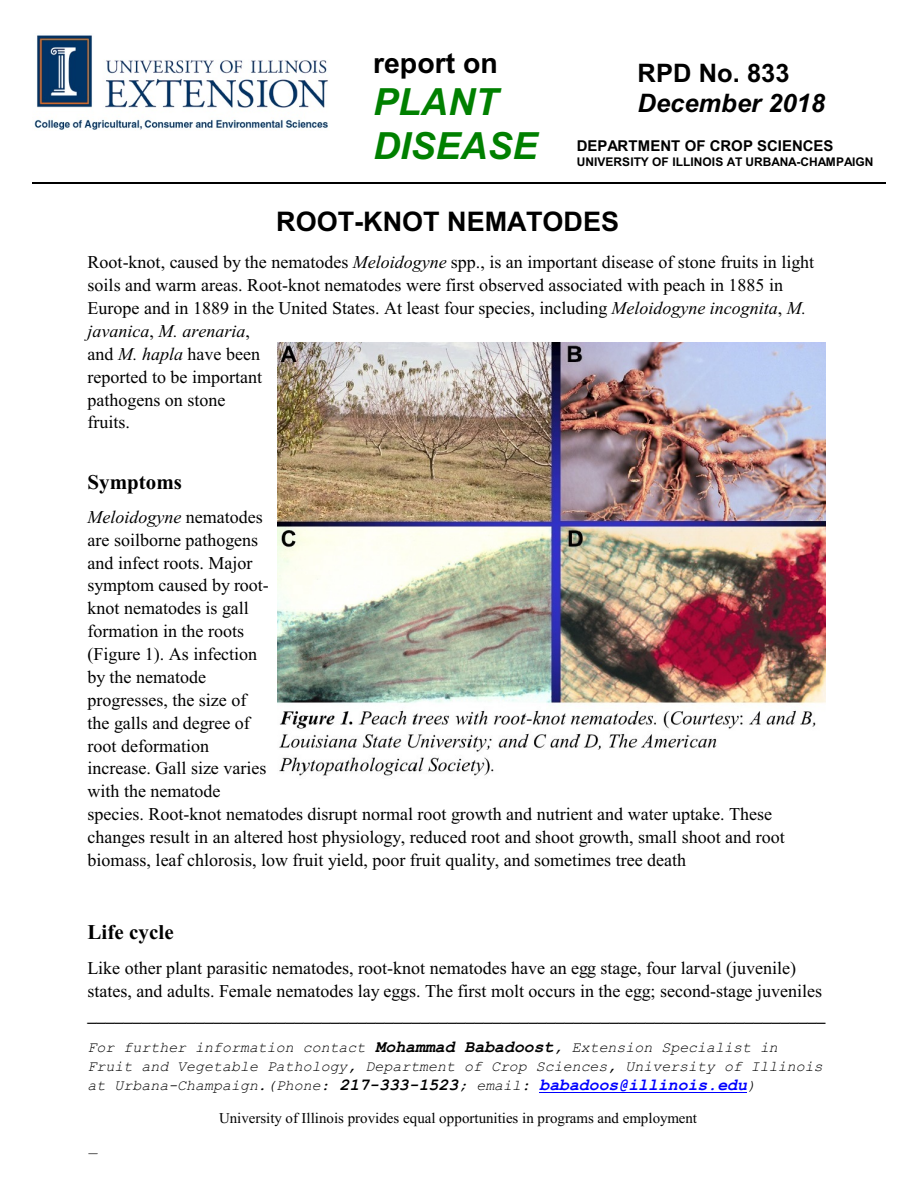
<style>
.page{position:relative;width:918px;height:1188px;background:#fff}
.page>*{position:absolute;margin:0;border:0;box-sizing:border-box;transform-origin:0 0}
.t1{font:italic 700 37.5px/43.8px "Arial";color:#008000}
.t2{font:700 28.5px "Arial";color:#000}
.t3{font:700 27px "Arial";color:#000}
.t4{font:italic 700 25.5px "Arial";color:#000}
.t5{font:700 25.5px "Arial";letter-spacing:.005em;color:#000}
.t6{font:700 21px "Times New Roman";color:#000}
.t7{font:18px/22.8px "Times New Roman";color:#000}
.t8{font:700 18px "Times New Roman";color:#000}
.t9{font:italic 15px/19px "Courier New";color:#000}
.t10{font:15px "Times New Roman";color:#000}
.t11{font:700 15px "Arial";color:#000}
.t12{font:700 12px "Arial";color:#000}
.s1{font-style:italic}
.s2{font-weight:700;font-size:16.5px}
.s3{font-weight:700}
.s4{font-weight:700;font-size:16.5px;color:#00f}
</style>
<div class="page">
<img style="left:278px;top:343px;width:548px;height:433px">
<img style="left:34px;top:35px;width:294px;height:95px">
<hr style="left:539px;top:1092px;width:208px;height:1px;background:#00f">
<hr style="left:32px;top:182px;width:853px;height:2px;background:#000">
<h2 class="t2" style="left:373px;top:52px;width:126px">report on</h2>
<h1 class="t1" style="left:373px;top:84px;width:166px">PLANT<br>DISEASE</h1>
<h3 class="t5" style="left:638px;top:63px;width:154px">RPD No. 833</h3>
<h3 class="t4" style="left:638px;top:94px;width:189px">December 2018</h3>
<p class="t11" style="left:577px;top:140px;width:258px">DEPARTMENT OF CROP SCIENCES</p>
<p class="t12" style="left:577px;top:157px;width:298px">UNIVERSITY OF ILLINOIS AT URBANA-CHAMPAIGN</p>
<h3 class="t3" style="left:276px;top:211px;width:344px">ROOT-KNOT NEMATODES</h3>
<p class="t7" style="left:88px;top:253px;width:728px">Root-knot, caused by the nematodes <span class="s1">Meloidogyne</span> spp., is an important disease of stone fruits in light soils and warm areas. Root-knot nematodes were first observed associated with peach in 1885 in Europe and in 1889 in the United States. At least four species, including <span class="s1">Meloidogyne incognita</span>, <span class="s1">M. javanica</span>, <span class="s1">M. arenaria</span>,<br>and <span class="s1">M. hapla</span> have been<br>reported to be important<br>pathogens on stone<br>fruits.</p>
<p class="t6" style="left:88px;top:475px;width:96px">Symptoms</p>
<p class="t7" style="left:88px;top:507px;width:699px"><span class="s1">Meloidogyne</span> nematodes<br>are soilborne pathogens<br>and infect roots. Major<br>symptom caused by root-<br>knot nematodes is gall<br>formation in the roots<br>(Figure 1). As infection<br>by the nematode<br>progresses, the size of<br>the galls and degree of<br>root deformation<br>increase. Gall size varies<br>with the nematode<br>species. Root-knot nematodes disrupt normal root growth and nutrient and water uptake. These changes result in an altered host physiology, reduced root and shoot growth, small shoot and root biomass, leaf chlorosis, low fruit yield, poor fruit quality, and sometimes tree death</p>
<p class="t6" style="left:88px;top:924px;width:88px">Life cycle</p>
<p class="t7" style="left:88px;top:959px;width:736px">Like other plant parasitic nematodes, root-knot nematodes have an egg stage, four larval (juvenile) states, and adults. Female nematodes lay eggs. The first molt occurs in the egg; second-stage juveniles</p>
<p class="t8" style="left:88px;top:1008px;width:740px">__________________________________________________________________________________</p>
<p class="t9" style="left:88px;top:1039px;width:737px">For further information contact <span class="s2">Mohammad Babadoost</span>, Extension Specialist in<br>Fruit and Vegetable Pathology, Department of Crop Sciences, University of Illinois at Urbana-Champaign.(Phone: <span class="s2">217-333-1523</span>; email<span class="s3">:</span> <span class="s4">babadoos@illinois.edu</span>)</p>
<p class="t10" style="left:219px;top:1112px;width:479px">University of Illinois provides equal opportunities in programs and employment</p>
<p class="t9" style="left:90px;top:1137px;width:10px">_</p>
</div>
